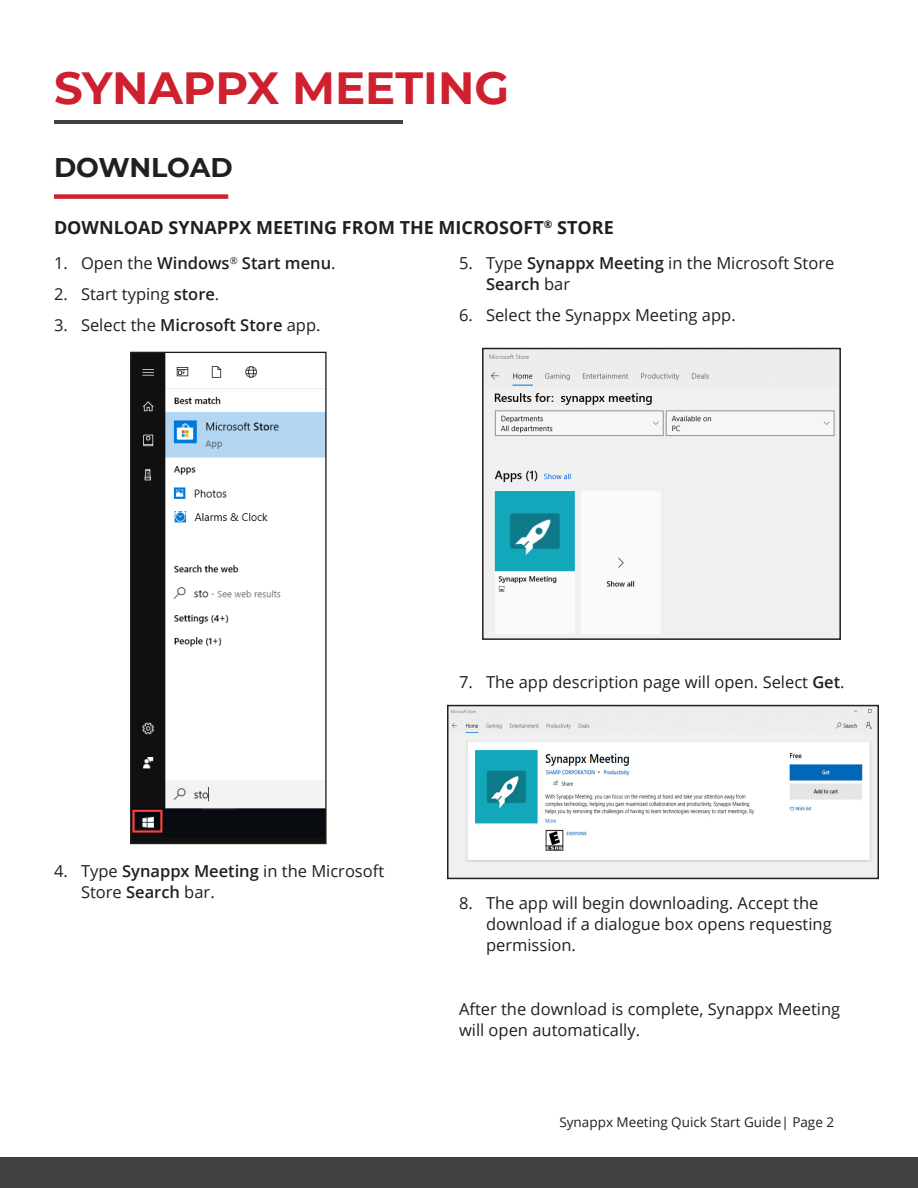
<style>
.page{position:relative;width:918px;height:1188px;background:#fff}
.page>*{position:absolute;margin:0;border:0;box-sizing:border-box;transform-origin:0 0}
.t1{font:700 45px "Montserrat";color:#cf202f}
.t2{font:700 27px "Montserrat";letter-spacing:-.01em;color:#231f20}
.t3{font:700 18px "Open Sans";color:#231f20}
.t4{font:16.5px/21px "Open Sans";color:#231f20}
.t5{font:600 16.5px "Open Sans";color:#231f20}
.t6{font:13.5px "Open Sans";color:#231f20}
.s1{font-weight:400}
.s2{font-weight:600}
</style>
<div class="page">
<img style="left:485px;top:351px;width:353px;height:286px">
<div style="left:482px;top:348px;width:359px;height:292px;border:2px solid #231f20"></div>
<div style="left:54px;top:194px;width:174px;height:5px;background:#cf202f"></div>
<img style="left:450px;top:708px;width:426px;height:168px">
<div style="left:447px;top:705px;width:432px;height:174px;border:2px solid #231f20"></div>
<img style="left:132px;top:354px;width:193px;height:488px">
<div style="left:130px;top:352px;width:197px;height:492px;border:1px solid #231f20"></div>
<hr style="left:54px;top:120px;width:349px;height:4px;background:#414042">
<div style="left:0;top:1158px;width:918px;height:30px;background:#414042"></div>
<h1 class="t1" style="left:54px;top:56px;width:457px">SYNAPPX MEETING</h1>
<h2 class="t2" style="left:54px;top:148px;width:180px">DOWNLOAD</h2>
<p class="t3" style="left:54px;top:215px;width:561px">DOWNLOAD SYNAPPX MEETING FROM THE MICROSOFT<sup>®</sup> STORE</p>
<p class="t5" style="left:54px;top:252px;width:283px"><span class="s1">1. Open the</span> Windows<sup>®</sup> Start menu<span class="s1">.</span></p>
<p class="t4" style="left:54px;top:283px;width:167px">2. Start typing <span class="s2">store</span>.</p>
<p class="t4" style="left:54px;top:314px;width:268px">3. Select the <span class="s2">Microsoft Store</span> app.</p>
<p class="t4" style="left:486px;top:253px;width:350px;text-indent:-27px">5. Type <span class="s2">Synappx Meeting</span> in the Microsoft Store<br><span class="s2">Search</span> bar</p>
<p class="t4" style="left:459px;top:304px;width:278px">6. Select the Synappx Meeting app.</p>
<p class="t4" style="left:81px;top:860px;width:305px;text-indent:-27px">4. Type <span class="s2">Synappx Meeting</span> in the Microsoft<br>Store <span class="s2">Search</span> bar.</p>
<p class="t4" style="left:459px;top:671px;width:387px">7. The app description page will open. Select <span class="s2">Get</span>.</p>
<p class="t4" style="left:486px;top:892px;width:347px;text-indent:-27px">8. The app will begin downloading. Accept the download if a dialogue box opens requesting permission.</p>
<p class="t4" style="left:459px;top:998px;width:383px">After the download is complete, Synappx Meeting will open automatically.</p>
<p class="t6" style="left:559px;top:1113px;width:276px">Synappx Meeting Quick Start Guide| Page 2</p>
</div>
